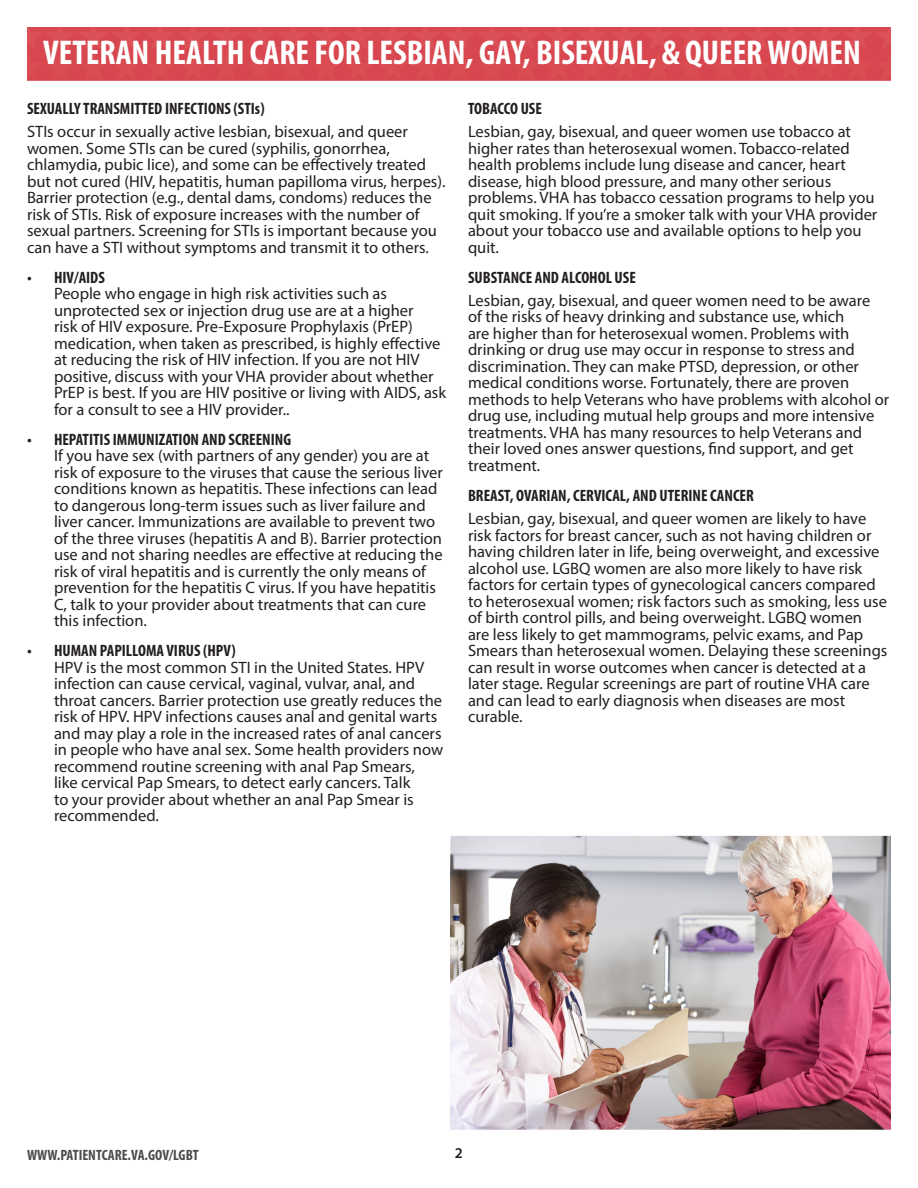
<style>
.page{position:relative;width:918px;height:1188px;background:#fff}
.page>*{position:absolute;margin:0;border:0;box-sizing:border-box;transform-origin:0 0}
.t1{font:700 condensed 34.5px "Myriad Pro";color:#fff}
.t2{font:16.5px/16.5px "Myriad Pro";color:#231f20}
.t3{font:700 condensed 16.5px "Myriad Pro";color:#231f20}
.t4{font:700 condensed 15px "Myriad Pro";color:#4b4c4d}
.t5{font:15px "Myriad Variable Concept";color:#231f20}
.s1{font-weight:700;font-stretch:condensed}
</style>
<div class="page">
<img style="left:27px;top:27px;width:864px;height:53px">
<img style="left:450px;top:836px;width:441px;height:294px">
<p class="t1" style="left:43px;top:31px;width:819px">VETERAN HEALTH CARE FOR LESBIAN, GAY, BISEXUAL, &amp; QUEERWOMEN</p>
<p class="t3" style="left:27px;top:98px;width:239px">SEXUALLY TRANSMITTED INFECTIONS (STIs)</p>
<p class="t2" style="left:27px;top:123px;width:420px">STIs occur in sexually active lesbian, bisexual, and queer women. Some STIs can be cured (syphilis, gonorrhea, chlamydia, pubic lice), and some can be effectively treated but not cured (HIV, hepatitis, human papilloma virus, herpes).<br>Barrier protection (e.g., dental dams, condoms) reduces the risk of STIs. Risk of exposure increases with the number of sexual partners. Screening for STIs is important because you can have a STI without symptoms and transmit it to others.</p>
<p class="t2" style="left:54px;top:269px;width:394px;text-indent:-27px"><span class="s1">• HIV/AIDS<br></span>People who engage in high risk activities such as unprotected sex or injection drug use are at a higher<br>risk of HIV exposure. Pre-Exposure Prophylaxis (PrEP) medication, when taken as prescribed, is highly effective at reducing the risk of HIV infection. If you are not HIV positive, discuss with your VHA provider about whether PrEP is best. If you are HIV positive or living with AIDS, ask for a consult to see a HIV provider..</p>
<p class="t2" style="left:54px;top:431px;width:390px;text-indent:-27px"><span class="s1">• HEPATITIS IMMUNIZATION AND SCREENING<br></span>If you have sex (with partners of any gender) you are at risk of exposure to the viruses that cause the serious liver conditions known as hepatitis. These infections can lead to dangerous long-term issues such as liver failure and liver cancer. Immunizations are available to prevent two of the three viruses (hepatitis A and B). Barrier protection use and not sharing needles are effective at reducing the risk of viral hepatitis and is currently the only means of prevention for the hepatitis C virus. If you have hepatitis C, talk to your provider about treatments that can cure this infection.</p>
<p class="t2" style="left:54px;top:642px;width:391px;text-indent:-27px"><span class="s1">• HUMAN PAPILLOMA VIRUS (HPV)<br></span>HPV is the most common STI in the United States. HPV infection can cause cervical, vaginal, vulvar, anal, and throat cancers. Barrier protection use greatly reduces the risk of HPV. HPV infections causes anal and genital warts and may play a role in the increased rates of anal cancers in people who have anal sex. Some health providers now recommend routine screening with anal Pap Smears,<br>like cervical Pap Smears, to detect early cancers. Talk<br>to your provider about whether an anal Pap Smear is recommended.</p>
<p class="t3" style="left:468px;top:98px;width:75px">TOBACCO USE</p>
<p class="t2" style="left:468px;top:123px;width:411px">Lesbian, gay, bisexual, and queer women use tobacco at higher rates than heterosexual women. Tobacco-related health problems include lung disease and cancer, heart disease, high blood pressure, and many other serious problems. VHA has tobacco cessation programs to help you quit smoking. If you’re a smoker talk with your VHA provider about your tobacco use and available options to help you quit.</p>
<p class="t3" style="left:468px;top:267px;width:169px">SUBSTANCE AND ALCOHOL USE</p>
<p class="t2" style="left:468px;top:292px;width:423px">Lesbian, gay, bisexual, and queer women need to be aware<br>of the risks of heavy drinking and substance use, which<br>are higher than for heterosexual women. Problems with drinking or drug use may occur in response to stress and discrimination. They can make PTSD, depression, or other medical conditions worse. Fortunately, there are proven methods to help Veterans who have problems with alcohol or drug use, including mutual help groups and more intensive treatments. VHA has many resources to help Veterans and their loved ones answer questions, find support, and get treatment.</p>
<p class="t3" style="left:468px;top:485px;width:287px">BREAST, OVARIAN, CERVICAL, AND UTERINE CANCER</p>
<p class="t2" style="left:468px;top:510px;width:421px">Lesbian, gay, bisexual, and queer women are likely to have risk factors for breast cancer, such as not having children or having children later in life, being overweight, and excessive alcohol use. LGBQ women are also more likely to have risk factors for certain types of gynecological cancers compared to heterosexual women; risk factors such as smoking, less use of birth control pills, and being overweight. LGBQ women are less likely to get mammograms, pelvic exams, and Pap Smears than heterosexual women. Delaying these screenings can result in worse outcomes when cancer is detected at a later stage. Regular screenings are part of routine VHA care and can lead to early diagnosis when diseases are most curable.</p>
<p class="t4" style="left:27px;top:1145px;width:173px">WWW.PATIENTCARE.VA.GOV/LGBT</p>
<p class="t5" style="left:455px;top:1144px;width:10px">2</p>
</div>
